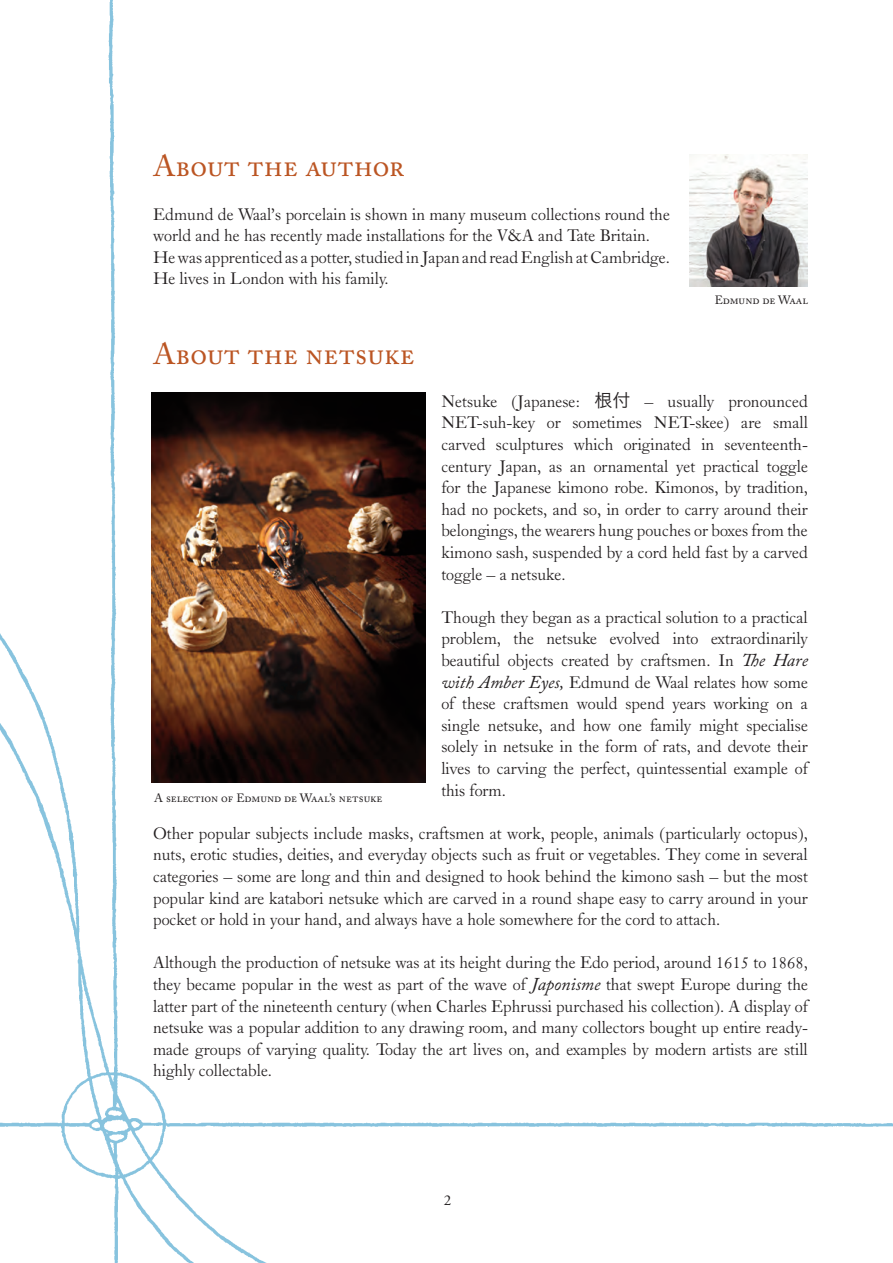
<style>
.page{position:relative;width:893px;height:1263px;background:#fff}
.page>*{position:absolute;margin:0;border:0;box-sizing:border-box;transform-origin:0 0}
.t1{font:30px "Adobe Caslon Regular SC";color:#bb5523}
.t2{font:18px/21.6px "Caslon Old Face BT";color:#231f20;text-align:justify}
.t3{font:15px "Adobe Garamond";color:#231f20}
.t4{font:12px "Adobe Caslon Regular SC";color:#231f20}
.s1{font-family:"Hira Kaku Pro N W3"}
.s2{font-family:"Adobe Caslon Pro";font-style:italic}
</style>
<div class="page">
<img style="left:0;top:0;width:893px;height:1263px">
<img style="left:152px;top:393px;width:273px;height:389px">
<img style="left:689px;top:154px;width:119px;height:132px">
<h1 class="t1" style="left:153px;top:149px;width:253px">About the author</h1>
<p class="t2" style="left:153px;top:203px;width:518px;text-align:left">Edmund de Waal’s porcelain is shown in many museum collections round the world and he has recently made installations for the V&amp;A and Tate Britain.<br>He was apprenticed as a potter, studied in Japan and read English at Cambridge.<br>He lives in London with his family.</p>
<h1 class="t1" style="left:153px;top:336px;width:263px">About the netsuke</h1>
<p class="t4" style="left:715px;top:293px;width:95px">Edmund de Waal</p>
<p class="t2" style="left:441px;top:390px;width:368px">Netsuke (Japanese: <span class="s1">根付</span> – usually pronounced NET-suh-key or sometimes NET-skee) are small carved sculptures which originated in seventeenth&shy;century Japan, as an ornamental yet practical toggle for the Japanese kimono robe. Kimonos, by tradition, had no pockets, and so, in order to carry around their belongings, the wearers hung pouches or boxes from the kimono sash, suspended by a cord held fast by a carved toggle – a netsuke.</p>
<p class="t2" style="left:441px;top:606px;width:368px">Though they began as a practical solution to a practical problem, the netsuke evolved into extraordinarily beautiful objects created by craftsmen. In <span class="s2">The Hare with Amber Eyes,</span> Edmund de Waal relates how some of these craftsmen would spend years working on a single netsuke, and how one family might specialise solely in netsuke in the form of rats, and devote their lives to carving the perfect, quintessential example of this form.</p>
<p class="t2" style="left:153px;top:822px;width:656px">Other popular subjects include masks, craftsmen at work, people, animals (particularly octopus), nuts, erotic studies, deities, and everyday objects such as fruit or vegetables. They come in several categories – some are long and thin and designed to hook behind the kimono sash – but the most popular kind are katabori netsuke which are carved in a round shape easy to carry around in your pocket or hold in your hand, and always have a hole somewhere for the cord to attach.</p>
<p class="t2" style="left:153px;top:951px;width:656px">Although the production of netsuke was at its height during the Edo period, around 1615 to 1868, they became popular in the west as part of the wave of <span class="s2">Japonisme</span> that swept Europe during the latter part of the nineteenth century (when Charles Ephrussi purchased his collection). A display of netsuke was a popular addition to any drawing room, and many collectors bought up entire ready&shy;made groups of varying quality. Today the art lives on, and examples by modern artists are still highly collectable.</p>
<p class="t4" style="left:154px;top:791px;width:230px">A selection of Edmund de Waal’s netsuke</p>
<p class="t3" style="left:444px;top:1191px;width:9px">2</p>
</div>
